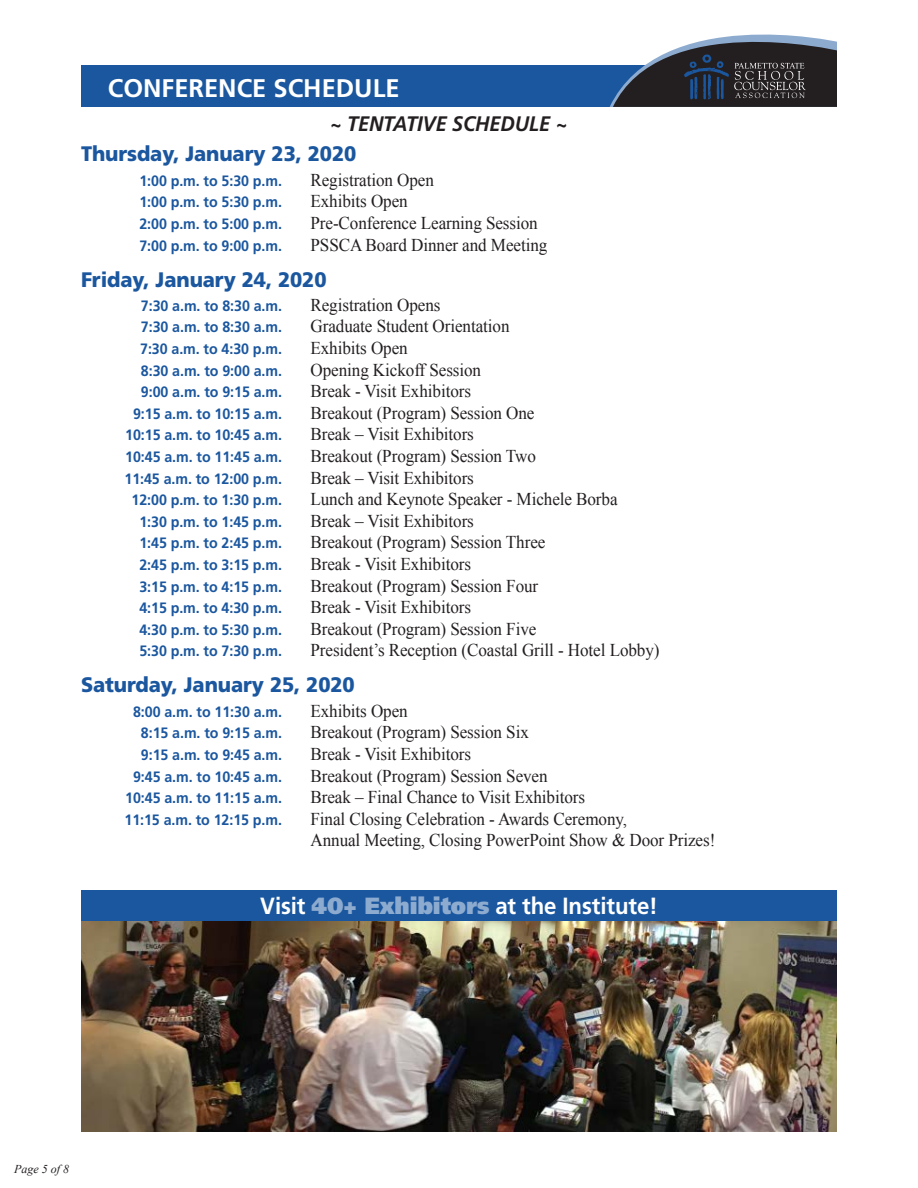
<style>
.page{position:relative;width:918px;height:1188px;background:#fff}
.page>*{position:absolute;margin:0;border:0;box-sizing:border-box;transform-origin:0 0}
.t1{font:700 25.5px "Frutiger";color:#fff}
.t2{font:700 23.4px "Frutiger";letter-spacing:-.005em;color:#fff;scale:.95 1}
.t3{font:900 21px "Frutiger";letter-spacing:-.005em;color:#1b579f;scale:.95 1}
.t4{font:italic 700 21px "Frutiger";letter-spacing:-.005em;color:#231f20;scale:.95 1}
.t5{font:18px/21.6px "Times New Roman";letter-spacing:-.005em;color:#231f20;scale:.95 1}
.t6{font:700 15px "Frutiger";letter-spacing:-.005em;color:#1b579f;scale:.95 1}
.t7{font:italic 12px "Times New Roman";color:#231f20}
.s1{font-weight:900;color:#8dabcf}
</style>
<div class="page">
<div style="left:81px;top:65px;width:755px;height:42px;background:#1b579f"></div>
<svg style="left:610px;top:34px;width:227px;height:73px"></svg>
<img style="left:81px;top:920px;width:756px;height:212px">
<div style="left:81px;top:890px;width:756px;height:30px;background:#1b579f"></div>
<h1 class="t1" style="left:108px;top:73px;width:293px">CONFERENCE SCHEDULE</h1>
<p class="t4" style="left:330px;top:111px;width:252px">~ TENTATIVE SCHEDULE ~</p>
<p class="t3" style="left:81px;top:141px;width:291px">Thursday, January 23, 2020</p>
<p class="t6" style="left:139px;top:172px;width:152px">1:00 p.m. to 5:30 p.m.</p>
<p class="t5" style="left:311px;top:169px;width:132px">Registration Open</p>
<p class="t6" style="left:139px;top:193px;width:152px">1:00 p.m. to 5:30 p.m.</p>
<p class="t5" style="left:311px;top:190px;width:104px">Exhibits Open</p>
<p class="t6" style="left:139px;top:215px;width:152px">2:00 p.m. to 5:00 p.m.</p>
<p class="t5" style="left:311px;top:212px;width:241px">Pre-Conference Learning Session</p>
<p class="t6" style="left:139px;top:236px;width:152px">7:00 p.m. to 9:00 p.m.</p>
<p class="t5" style="left:311px;top:233px;width:251px">PSSCA Board Dinner and Meeting</p>
<p class="t3" style="left:81px;top:266px;width:260px">Friday, January 24, 2020</p>
<p class="t6" style="left:141px;top:297px;width:150px">7:30 a.m. to 8:30 a.m.</p>
<p class="t5" style="left:311px;top:294px;width:138px">Registration Opens</p>
<p class="t6" style="left:141px;top:318px;width:150px">7:30 a.m. to 8:30 a.m.</p>
<p class="t5" style="left:311px;top:315px;width:211px">Graduate Student Orientation</p>
<p class="t6" style="left:140px;top:340px;width:151px">7:30 a.m. to 4:30 p.m.</p>
<p class="t5" style="left:311px;top:337px;width:104px">Exhibits Open</p>
<p class="t6" style="left:141px;top:362px;width:150px">8:30 a.m. to 9:00 a.m.</p>
<p class="t5" style="left:311px;top:359px;width:181px">Opening Kickoff Session</p>
<p class="t6" style="left:141px;top:383px;width:150px">9:00 a.m. to 9:15 a.m.</p>
<p class="t5" style="left:311px;top:380px;width:171px">Break - Visit Exhibitors</p>
<p class="t6" style="left:133px;top:405px;width:158px">9:15 a.m. to 10:15 a.m.</p>
<p class="t5" style="left:311px;top:402px;width:237px">Breakout (Program) Session One</p>
<p class="t6" style="left:125px;top:426px;width:167px">10:15 a.m. to 10:45 a.m.</p>
<p class="t5" style="left:311px;top:423px;width:174px">Break – Visit Exhibitors</p>
<p class="t6" style="left:125px;top:448px;width:167px">10:45 a.m. to 11:45 a.m.</p>
<p class="t5" style="left:311px;top:445px;width:239px">Breakout (Program) Session Two</p>
<p class="t6" style="left:124px;top:470px;width:167px">11:45 a.m. to 12:00 p.m.</p>
<p class="t5" style="left:311px;top:467px;width:174px">Break – Visit Exhibitors</p>
<p class="t6" style="left:132px;top:491px;width:160px">12:00 p.m. to 1:30 p.m.</p>
<p class="t5" style="left:311px;top:488px;width:325px">Lunch and Keynote Speaker - Michele Borba</p>
<p class="t6" style="left:139px;top:513px;width:152px">1:30 p.m. to 1:45 p.m.</p>
<p class="t5" style="left:311px;top:510px;width:174px">Break – Visit Exhibitors</p>
<p class="t6" style="left:139px;top:534px;width:152px">1:45 p.m. to 2:45 p.m.</p>
<p class="t5" style="left:311px;top:531px;width:249px">Breakout (Program) Session Three</p>
<p class="t6" style="left:139px;top:556px;width:152px">2:45 p.m. to 3:15 p.m.</p>
<p class="t5" style="left:311px;top:553px;width:171px">Break - Visit Exhibitors</p>
<p class="t6" style="left:139px;top:578px;width:152px">3:15 p.m. to 4:15 p.m.</p>
<p class="t5" style="left:311px;top:575px;width:241px">Breakout (Program) Session Four</p>
<p class="t6" style="left:139px;top:599px;width:152px">4:15 p.m. to 4:30 p.m.</p>
<p class="t5" style="left:311px;top:596px;width:171px">Break - Visit Exhibitors</p>
<p class="t6" style="left:139px;top:621px;width:152px">4:30 p.m. to 5:30 p.m.</p>
<p class="t5" style="left:311px;top:618px;width:239px">Breakout (Program) Session Five</p>
<p class="t6" style="left:139px;top:642px;width:152px">5:30 p.m. to 7:30 p.m.</p>
<p class="t5" style="left:311px;top:639px;width:369px">President’s Reception (Coastal Grill - Hotel Lobby)</p>
<p class="t3" style="left:81px;top:672px;width:290px">Saturday, January 25, 2020</p>
<p class="t6" style="left:133px;top:703px;width:158px">8:00 a.m. to 11:30 a.m.</p>
<p class="t5" style="left:311px;top:700px;width:104px">Exhibits Open</p>
<p class="t6" style="left:141px;top:724px;width:150px">8:15 a.m. to 9:15 a.m.</p>
<p class="t5" style="left:311px;top:721px;width:231px">Breakout (Program) Session Six</p>
<p class="t6" style="left:141px;top:746px;width:150px">9:15 a.m. to 9:45 a.m.</p>
<p class="t5" style="left:311px;top:743px;width:171px">Break - Visit Exhibitors</p>
<p class="t6" style="left:133px;top:767px;width:158px">9:45 a.m. to 10:45 a.m.</p>
<p class="t5" style="left:311px;top:764px;width:251px">Breakout (Program) Session Seven</p>
<p class="t6" style="left:125px;top:789px;width:167px">10:45 a.m. to 11:15 a.m.</p>
<p class="t5" style="left:311px;top:786px;width:291px">Break – Final Chance to Visit Exhibitors</p>
<p class="t6" style="left:124px;top:811px;width:167px">11:15 a.m. to 12:15 p.m.</p>
<p class="t5" style="left:310px;top:808px;width:428px">Final Closing Celebration - Awards Ceremony,<br>Annual Meeting, Closing PowerPoint Show &amp; Door Prizes!</p>
<p class="t2" style="left:260px;top:892px;width:420px">Visit <span class="s1">40+ Exhibitors</span> at the Institute!</p>
<p class="t7" style="left:14px;top:1160px;width:56px">Page 5 of 8</p>
</div>
